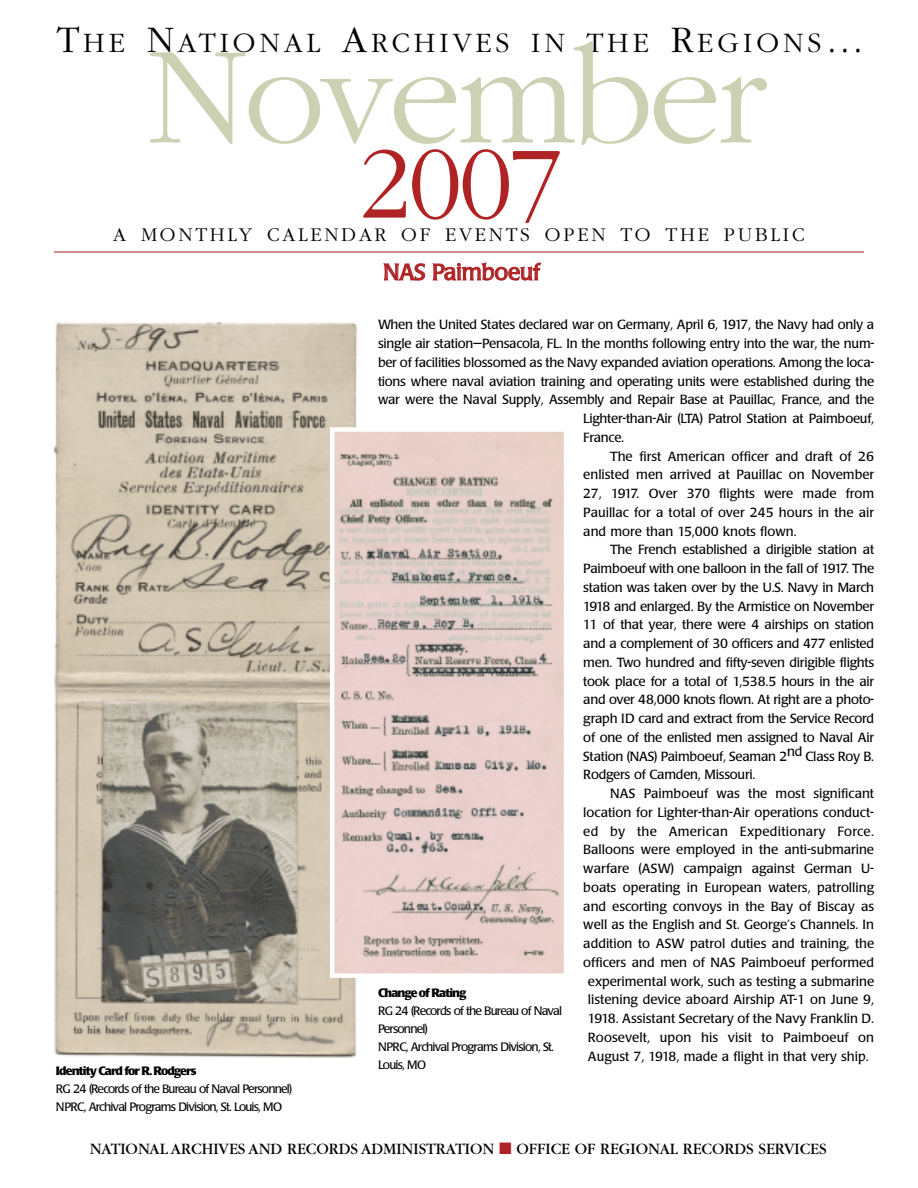
<style>
.page{position:relative;width:918px;height:1188px;background:#fff}
.page>*{position:absolute;margin:0;border:0;box-sizing:border-box;transform-origin:0 0}
.t1{font:300 144px "Garamond";letter-spacing:-.025em;color:#ced0b4}
.t2{font:300 106.5px "Garamond";color:#af2325}
.t3{font:300 29.25px "Garamond";letter-spacing:.135em;color:#000}
.t4{font:22.5px "Poppl Laudatio";letter-spacing:-.01em;color:#af2325}
.t5{font:300 20.25px "Garamond";letter-spacing:.135em;color:#000}
.t6{font:16.5px "Garamond";color:#000}
.t7{font:13.2px "Poppl Laudatio";letter-spacing:-.02em;color:#000}
.t8{font:13.2px "Poppl Laudatio";color:#000}
.t9{font:13.2px "Poppl Laudatio";letter-spacing:.01em;color:#000}
.t10{font:13.2px "Poppl Laudatio";letter-spacing:.025em;color:#000}
.t11{font:12px/18px "Poppl Laudatio";letter-spacing:-.065em;color:#000}
.t12{font:700 12px "Poppl Laudatio";letter-spacing:-.065em;color:#000}
.s1{font-size:39px}
.s2{color:#af2325}
</style>
<div class="page">
<hr style="left:54px;top:252px;width:810px;height:1px;background:#af2325">
<img style="left:53px;top:322px;width:305px;height:736px">
<img style="left:335px;top:432px;width:228px;height:541px">
<div style="left:330px;top:427px;width:238px;height:551px;border:4px solid #fff"></div>
<h3 class="t3" style="left:57px;top:25px;width:809px"><span class="s1">T</span>HE <span class="s1">N</span>ATIONAL <span class="s1">A</span>RCHIVES IN THE <span class="s1">R</span>EGIONS<span class="s1">…</span></h3>
<h1 class="t1" style="left:146px;top:8px;width:621px">November</h1>
<h2 class="t2" style="left:358px;top:119px;width:207px">2007</h2>
<h3 class="t5" style="left:113px;top:222px;width:693px">A MONTHLY CALENDAR OF EVENTS OPEN TO THE PUBLIC</h3>
<p class="t12" style="left:56px;top:1066px;width:142px">Identity Card for R. Rodgers</p>
<p class="t11" style="left:56px;top:1081px;width:238px">RG 24 (Records of the Bureau of Naval Personnel)<br>NPRC, Archival Programs Division, St. Louis, MO</p>
<h3 class="t4" style="left:383px;top:263px;width:158px">NAS Paimboeuf</h3>
<p class="t7" style="left:378px;top:320px;width:498px">When the United States declared war on Germany, April 6, 1917, the Navy had only a</p>
<p class="t7" style="left:378px;top:338px;width:498px">single air station—Pensacola, FL. In the months following entry into the war, the num-</p>
<p class="t7" style="left:378px;top:357px;width:498px">ber of facilities blossomed as the Navy expanded aviation operations. Among the loca-</p>
<p class="t7" style="left:378px;top:376px;width:498px">tions where naval aviation training and operating units were established during the</p>
<p class="t7" style="left:378px;top:395px;width:498px">war were the Naval Supply, Assembly and Repair Base at Pauillac, France, and the</p>
<p class="t7" style="left:583px;top:413px;width:292px">Lighter-than-Air (LTA) Patrol Station at Paimboeuf,</p>
<p class="t7" style="left:583px;top:432px;width:42px">France.</p>
<p class="t8" style="left:610px;top:451px;width:265px">The first American officer and draft of 26</p>
<p class="t8" style="left:583px;top:470px;width:292px">enlisted men arrived at Pauillac on November</p>
<p class="t8" style="left:583px;top:488px;width:292px">27, 1917. Over 370 flights were made from</p>
<p class="t8" style="left:583px;top:507px;width:292px">Pauillac for a total of over 245 hours in the air</p>
<p class="t8" style="left:583px;top:526px;width:215px">and more than 15,000 knots flown.</p>
<p class="t7" style="left:610px;top:545px;width:265px">The French established a dirigible station at</p>
<p class="t7" style="left:583px;top:563px;width:292px">Paimboeuf with one balloon in the fall of 1917. The</p>
<p class="t7" style="left:583px;top:582px;width:292px">station was taken over by the U.S. Navy in March</p>
<p class="t7" style="left:583px;top:601px;width:292px">1918 and enlarged. By the Armistice on November</p>
<p class="t7" style="left:583px;top:620px;width:292px">11 of that year, there were 4 airships on station</p>
<p class="t7" style="left:583px;top:638px;width:292px">and a complement of 30 officers and 477 enlisted</p>
<p class="t7" style="left:583px;top:657px;width:292px">men. Two hundred and fifty-seven dirigible flights</p>
<p class="t7" style="left:583px;top:676px;width:292px">took place for a total of 1,538.5 hours in the air</p>
<p class="t7" style="left:583px;top:695px;width:292px">and over 48,000 knots flown. At right are a photo-</p>
<p class="t7" style="left:583px;top:713px;width:292px">graph ID card and extract from the Service Record</p>
<p class="t7" style="left:583px;top:732px;width:292px">of one of the enlisted men assigned to Naval Air</p>
<p class="t7" style="left:583px;top:751px;width:292px">Station (NAS) Paimboeuf, Seaman 2nd Class Roy B.</p>
<p class="t7" style="left:583px;top:770px;width:174px">Rodgers of Camden, Missouri.</p>
<p class="t8" style="left:610px;top:788px;width:265px">NAS Paimboeuf was the most significant</p>
<p class="t8" style="left:583px;top:807px;width:292px">location for Lighter-than-Air operations conduct-</p>
<p class="t10" style="left:583px;top:826px;width:292px">ed by the American Expeditionary Force.</p>
<p class="t8" style="left:583px;top:845px;width:292px">Balloons were employed in the anti-submarine</p>
<p class="t8" style="left:583px;top:863px;width:292px">warfare (ASW) campaign against German U-</p>
<p class="t8" style="left:583px;top:882px;width:292px">boats operating in European waters, patrolling</p>
<p class="t8" style="left:583px;top:901px;width:292px">and escorting convoys in the Bay of Biscay as</p>
<p class="t8" style="left:583px;top:920px;width:292px">well as the English and St. George’s Channels. In</p>
<p class="t8" style="left:583px;top:938px;width:292px">addition to ASW patrol duties and training, the</p>
<p class="t8" style="left:583px;top:957px;width:292px">officers and men of NAS Paimboeuf performed</p>
<p class="t8" style="left:588px;top:976px;width:288px">experimental work, such as testing a submarine</p>
<p class="t8" style="left:588px;top:995px;width:288px">listening device aboard Airship AT-1 on June 9,</p>
<p class="t8" style="left:588px;top:1013px;width:288px">1918. Assistant Secretary of the Navy Franklin D.</p>
<p class="t9" style="left:588px;top:1032px;width:288px">Roosevelt, upon his visit to Paimboeuf on</p>
<p class="t8" style="left:588px;top:1051px;width:282px">August 7, 1918, made a flight in that very ship.</p>
<p class="t12" style="left:378px;top:988px;width:90px">Change of Rating</p>
<p class="t11" style="left:378px;top:1003px;width:186px">RG 24 (Records of the Bureau of Naval<br>Personnel)<br>NPRC, Archival Programs Division, St.<br>Louis, MO</p>
<p class="t6" style="left:90px;top:1143px;width:738px">NATIONAL ARCHIVES AND RECORDS ADMINISTRATION <span class="s2">■</span> OFFICE OF REGIONAL RECORDS SERVICES</p>
</div>
